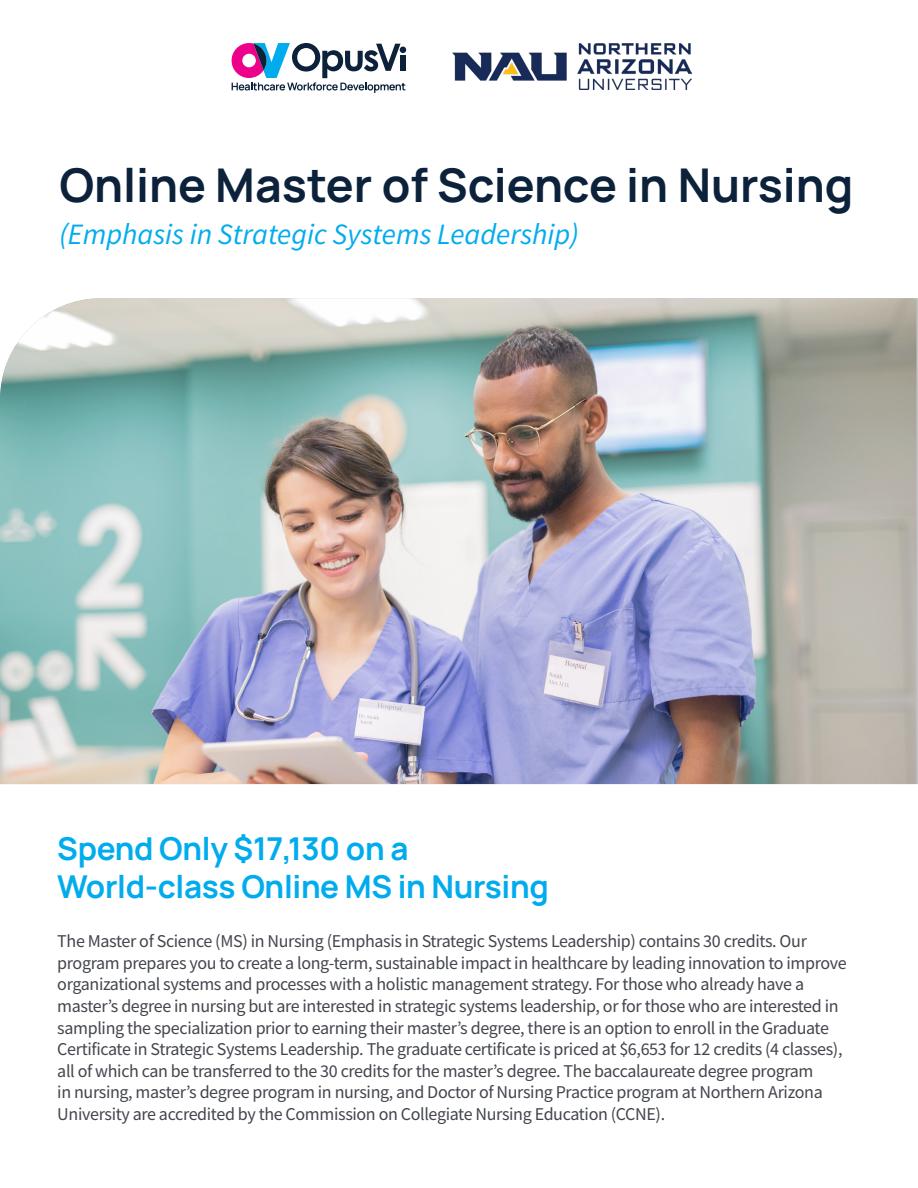
<style>
.page{position:relative;width:918px;height:1188px;background:#fff}
.page>*{position:absolute;margin:0;border:0;box-sizing:border-box;transform-origin:0 0}
.t1{font:200 46.5px "Manrope";color:#0c223b}
.t2{font:200 31.5px/37.8px "Manrope";letter-spacing:-.01em;color:#00aced}
.t3{font:italic 29.55px "Source Sans Pro";color:#00aced}
.t4{font:18px/21.6px "Source Sans Pro";letter-spacing:-.02em;color:#42454d}
</style>
<div class="page">
<img style="left:0;top:298px;width:916px;height:486px">
<svg style="left:232px;top:43px;width:174px;height:50px"></svg>
<img style="left:452px;top:43px;width:239px;height:47px">
<h1 class="t1" style="left:59px;top:152px;width:796px">Online Master of Science in Nursing</h1>
<h3 class="t3" style="left:59px;top:216px;width:521px">(Emphasis in Strategic Systems Leadership)</h3>
<h2 class="t2" style="left:57px;top:829px;width:493px">Spend Only $17,130 on a<br>World-class Online MS in Nursing</h2>
<p class="t4" style="left:57px;top:930px;width:791px">The Master of Science (MS) in Nursing (Emphasis in Strategic Systems Leadership) contains 30 credits. Our program prepares you to create a long-term, sustainable impact in healthcare by leading innovation to improve organizational systems and processes with a holistic management strategy. For those who already have a master’s degree in nursing but are interested in strategic systems leadership, or for those who are interested in sampling the specialization prior to earning their master’s degree, there is an option to enroll in the Graduate Certificate in Strategic Systems Leadership. The graduate certificate is priced at $6,653 for 12 credits (4 classes), all of which can be transferred to the 30 credits for the master’s degree. The baccalaureate degree program<br>in nursing, master’s degree program in nursing, and Doctor of Nursing Practice program at Northern Arizona University are accredited by the Commission on Collegiate Nursing Education (CCNE).</p>
</div>
